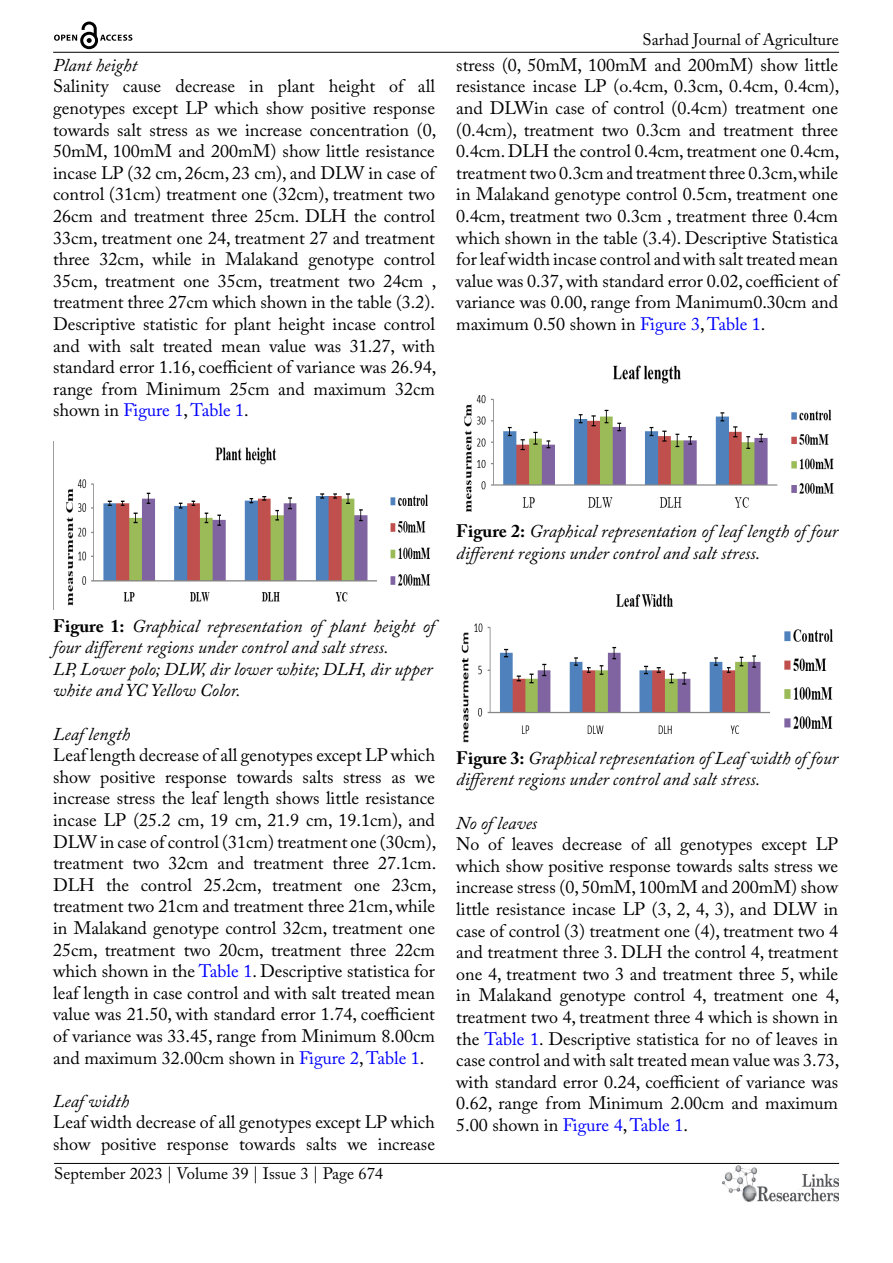
<style>
.page{position:relative;width:893px;height:1263px;background:#fff}
.page>*{position:absolute;margin:0;border:0;box-sizing:border-box;transform-origin:0 0}
.t1{font:18px/21.6px "Adobe Caslon Pro";color:#000;text-align:justify}
.t2{font:italic 18px/21.6px "Adobe Caslon Pro";color:#000}
.t3{font:16.5px "Adobe Caslon Pro";color:#000}
.s1{color:#00f}
.s2{font-weight:700;font-style:normal}
</style>
<div class="page">
<hr style="left:53px;top:52px;width:786px;height:1px;background:#000">
<hr style="left:54px;top:1163px;width:785px;height:1px;background:#000">
<img style="left:722px;top:1166px;width:117px;height:36px">
<svg style="left:54px;top:22px;width:78px;height:27px"></svg>
<img style="left:53px;top:442px;width:378px;height:168px">
<img style="left:464px;top:365px;width:370px;height:147px">
<img style="left:461px;top:594px;width:372px;height:148px">
<p class="t2" style="left:53px;top:54px;width:86px">Plant height</p>
<p class="t1" style="left:53px;top:75px;width:385px">Salinity cause decrease in plant height of all genotypes except LP which show positive response towards salt stress as we increase concentration (0, 50mM, 100mM and 200mM) show little resistance incase LP (32 cm, 26cm, 23 cm), and DLW in case of control (31cm) treatment one (32cm), treatment two 26cm and treatment three 25cm. DLH the control 33cm, treatment one 24, treatment 27 and treatment three 32cm, while in Malakand genotype control 35cm, treatment one 35cm, treatment two 24cm , treatment three 27cm which shown in the table (3.2).<br>Descriptive statistic for plant height incase control and with salt treated mean value was 31.27, with standard error 1.16, coefficient of variance was 26.94, range from Minimum 25cm and maximum 32cm shown in <span class="s1">Figure 1</span>, <span class="s1">Table 1</span>.</p>
<p class="t3" style="left:643px;top:30px;width:198px">Sarhad Journal of Agriculture</p>
<p class="t1" style="left:456px;top:54px;width:385px">stress (0, 50mM, 100mM and 200mM) show little resistance incase LP (o.4cm, 0.3cm, 0.4cm, 0.4cm), and DLWin case of control (0.4cm) treatment one (0.4cm), treatment two 0.3cm and treatment three 0.4cm. DLH the control 0.4cm, treatment one 0.4cm, treatment two 0.3cm and treatment three 0.3cm, while in Malakand genotype control 0.5cm, treatment one 0.4cm, treatment two 0.3cm , treatment three 0.4cm which shown in the table (3.4). Descriptive Statistica for leaf width incase control and with salt treated mean value was 0.37, with standard error 0.02, coefficient of variance was 0.00, range from Manimum0.30cm and maximum 0.50 shown in <span class="s1">Figure 3</span>, <span class="s1">Table 1</span>.</p>
<p class="t2" style="left:456px;top:520px;width:383px"><span class="s2">Figure 2:</span> Graphical representation of leaf length of four different regions under control and salt stress.</p>
<p class="t2" style="left:53px;top:614px;width:383px"><span class="s2">Figure 1:</span> Graphical representation of plant height of four different regions under control and salt stress.<br>LP, Lower polo; DLW, dir lower white; DLH, dir upper white and YC Yellow Color.</p>
<p class="t2" style="left:53px;top:722px;width:79px">Leaf length</p>
<p class="t1" style="left:53px;top:744px;width:385px">Leaf length decrease of all genotypes except LP which show positive response towards salts stress as we increase stress the leaf length shows little resistance incase LP (25.2 cm, 19 cm, 21.9 cm, 19.1cm), and DLW in case of control (31cm) treatment one (30cm), treatment two 32cm and treatment three 27.1cm.<br>DLH the control 25.2cm, treatment one 23cm, treatment two 21cm and treatment three 21cm, while in Malakand genotype control 32cm, treatment one 25cm, treatment two 20cm, treatment three 22cm which shown in the <span class="s1">Table 1</span>. Descriptive statistica for leaf length in case control and with salt treated mean value was 21.50, with standard error 1.74, coefficient of variance was 33.45, range from Minimum 8.00cm and maximum 32.00cm shown in <span class="s1">Figure 2</span>, <span class="s1">Table 1</span>.</p>
<p class="t2" style="left:53px;top:1090px;width:78px">Leaf width</p>
<p class="t1" style="left:53px;top:1111px;width:383px">Leaf width decrease of all genotypes except LP which show positive response towards salts we increase</p>
<p class="t3" style="left:54px;top:1164px;width:331px">September 2023 | Volume 39 | Issue 3 | Page 674</p>
<p class="t2" style="left:456px;top:747px;width:383px"><span class="s2">Figure 3:</span> Graphical representation of Leaf width of four different regions under control and salt stress.</p>
<p class="t2" style="left:456px;top:812px;width:82px">No of leaves</p>
<p class="t1" style="left:456px;top:833px;width:385px">No of leaves decrease of all genotypes except LP which show positive response towards salts stress we increase stress (0, 50mM, 100mM and 200mM) show little resistance incase LP (3, 2, 4, 3), and DLW in case of control (3) treatment one (4), treatment two 4 and treatment three 3. DLH the control 4, treatment one 4, treatment two 3 and treatment three 5, while in Malakand genotype control 4, treatment one 4, treatment two 4, treatment three 4 which is shown in the <span class="s1">Table 1</span>. Descriptive statistica for no of leaves in case control and with salt treated mean value was 3.73, with standard error 0.24, coefficient of variance was 0.62, range from Minimum 2.00cm and maximum 5.00 shown in <span class="s1">Figure 4</span>, <span class="s1">Table 1</span>.</p>
</div>
